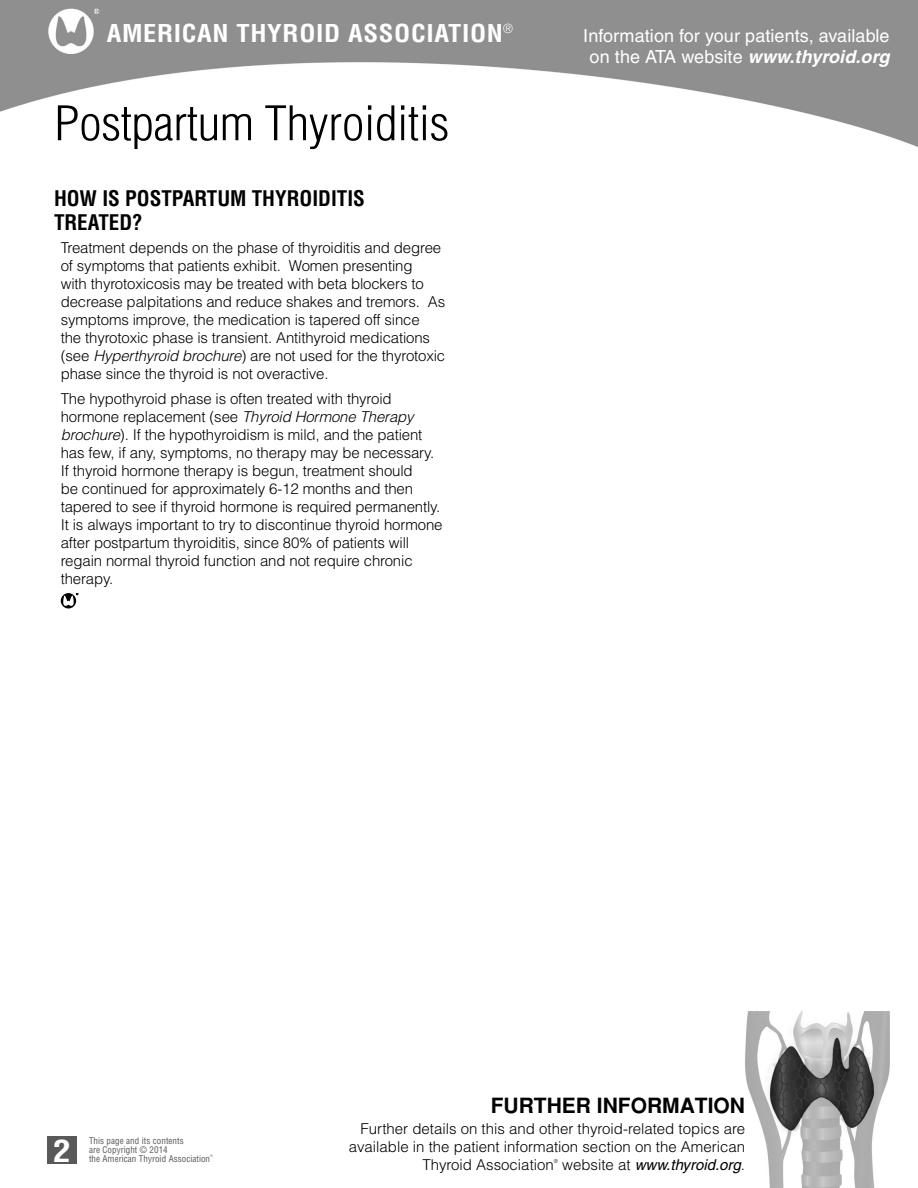
<style>
.page{position:relative;width:918px;height:1188px;background:#fff}
.page>*{position:absolute;margin:0;border:0;box-sizing:border-box;transform-origin:0 0}
.t1{font:300 condensed 46.5px "Helvetica";letter-spacing:-.01em;color:#000;scale:1.1 1}
.t2{font:700 condensed 30px "Helvetica";color:#fff;scale:1.18 1}
.t3{font:700 condensed 24px "Helvetica";letter-spacing:.025em;color:#fff;scale:1.1 1}
.t4{font:700 condensed 21px/24px "Helvetica";color:#000}
.t5{font:700 21px "Helvetica";color:#000}
.t6{font:18px/21px "Helvetica";letter-spacing:.005em;color:#fff;text-align:center}
.t7{font:300 condensed 15.75px "Helvetica";color:#fff}
.t8{font:300 15px/18px "Helvetica";letter-spacing:-.01em;color:#000}
.t9{font:italic 15px "Helvetica";color:#000}
.t10{font:condensed 9px/9px "Helvetica";letter-spacing:.005em;color:#595959}
.t11{font:300 condensed 5.25px "Helvetica";color:#000}
.t12{font:300 condensed 3.45px "Helvetica";color:#595959}
.s1{font-weight:700;font-style:italic}
.s2{font-style:italic}
.s3{font-weight:300;font-style:normal}
</style>
<div class="page">
<img style="left:0;top:0;width:918px;height:1188px">
<div style="left:47px;top:1136px;width:30px;height:28px;background:#595959"></div>
<svg style="left:61px;top:593px;width:17px;height:15px"></svg>
<p class="t3" style="left:107px;top:18px;width:371px">AMERICAN THYROID ASSOCIATION<sup>®</sup></p>
<p class="t6" style="left:583px;top:25px;width:308px">Information for your patients, available on the ATA website <span class="s1">www.thyroid.org</span></p>
<p class="t1" style="left:54px;top:94px;width:361px">Postpartum Thyroiditis</p>
<p class="t4" style="left:54px;top:186px;width:312px">HOW IS POSTPARTUM THYROIDITIS<br>TREATED?</p>
<p class="t8" style="left:61px;top:238px;width:386px">Treatment depends on the phase of thyroiditis and degree of symptoms that patients exhibit. Women presenting<br>with thyrotoxicosis may be treated with beta blockers to decrease palpitations and reduce shakes and tremors. As symptoms improve, the medication is tapered off since<br>the thyrotoxic phase is transient. Antithyroid medications (see <span class="s2">Hyperthyroid brochure</span>) are not used for the thyrotoxic phase since the thyroid is not overactive.</p>
<p class="t8" style="left:61px;top:389px;width:383px">The hypothyroid phase is often treated with thyroid hormone replacement (see <span class="s2">Thyroid Hormone Therapy brochure</span>). If the hypothyroidism is mild, and the patient has few, if any, symptoms, no therapy may be necessary.<br>If thyroid hormone therapy is begun, treatment should<br>be continued for approximately 6-12 months and then tapered to see if thyroid hormone is required permanently.<br>It is always important to try to discontinue thyroid hormone after postpartum thyroiditis, since 80% of patients will regain normal thyroid function and not require chronic therapy.</p>
<p class="t7" style="left:312px;top:429px;width:14px">®</p>
<p class="t2" style="left:53px;top:1132px;width:16px">2</p>
<p class="t10" style="left:89px;top:1136px;width:123px">This page and its contents<br>are Copyright © 2014<br>the American Thyroid Association</p>
<p class="t12" style="left:210px;top:1154px;width:4px">®</p>
<p class="t5" style="left:491px;top:1093px;width:256px">FURTHER INFORMATION</p>
<p class="t8" style="left:360px;top:1120px;width:386px">Further details on this and other thyroid-related topics are</p>
<p class="t8" style="left:349px;top:1138px;width:398px">available in the patient information section on the American</p>
<p class="t8" style="left:422px;top:1156px;width:133px">Thyroid Association</p>
<p class="t11" style="left:554px;top:1158px;width:6px">®</p>
<p class="t9" style="left:562px;top:1157px;width:184px"><span class="s3">website at</span> www.thyroid.org<span class="s3">.</span></p>
</div>
